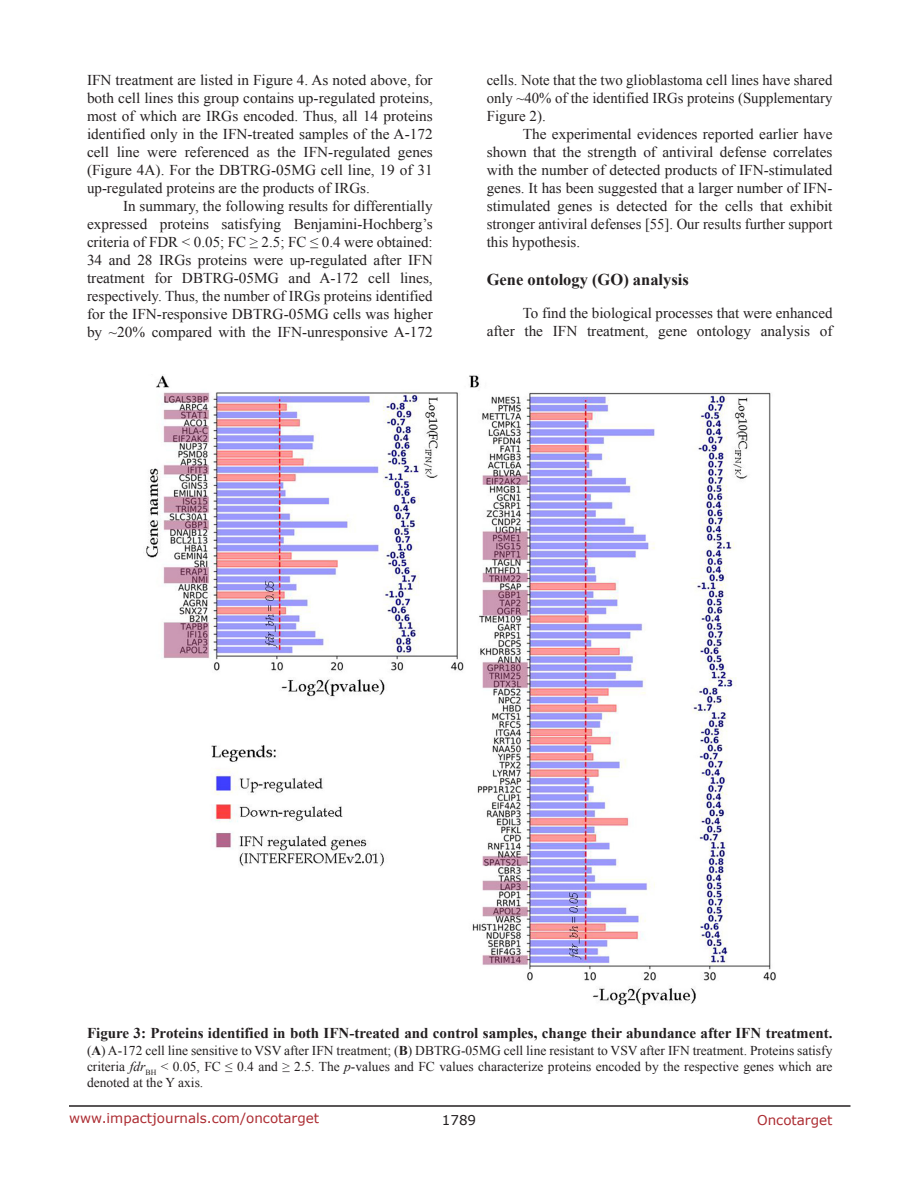
<style>
.page{position:relative;width:918px;height:1188px;background:#fff}
.page>*{position:absolute;margin:0;border:0;box-sizing:border-box;transform-origin:0 0}
.SubHeading_middle{font:700 16.5px "Times New Roman";color:#231f20}
.BodyText{font:15px/18px "Times New Roman";color:#231f20;text-align:justify}
.FigureText{font:700 15px "Times New Roman";color:#231f20}
.FigureText-2{font:13.5px/16.2px "Times New Roman";color:#231f20;text-align:justify}
.t1{font:13.5px "Verdana";color:#ac2b31}
.t2{font:13.5px "Verdana";color:#231f20}
.s1{font-weight:700}
.s2{font-style:italic}
</style>
<div class="page">
<hr style="left:69px;top:1105px;width:781px;height:2px;background:#231f20">
<img style="left:143px;top:375px;width:633px;height:631px">
<p class="BodyText" style="left:87px;top:71px;width:347px">IFN treatment are listed in Figure 4. As noted above, for both cell lines this group contains up-regulated proteins, most of which are IRGs encoded. Thus, all 14 proteins identified only in the IFN-treated samples of the A-172 cell line were referenced as the IFN-regulated genes (Figure 4A). For the DBTRG-05MG cell line, 19 of 31 up-regulated proteins are the products of IRGs.</p>
<p class="BodyText" style="left:87px;top:197px;width:347px;text-indent:36px">In summary, the following results for differentially expressed proteins satisfying Benjamini-Hochberg’s criteria of FDR &lt; 0.05; FC ≥ 2.5; FC ≤ 0.4 were obtained:<br>34 and 28 IRGs proteins were up-regulated after IFN treatment for DBTRG-05MG and A-172 cell lines, respectively. Thus, the number of IRGs proteins identified for the IFN-responsive DBTRG-05MG cells was higher by ~20% compared with the IFN-unresponsive A-172</p>
<p class="BodyText" style="left:487px;top:71px;width:347px">cells. Note that the two glioblastoma cell lines have shared only ~40% of the identified IRGs proteins (Supplementary Figure 2).</p>
<p class="BodyText" style="left:487px;top:125px;width:347px;text-indent:36px">The experimental evidences reported earlier have shown that the strength of antiviral defense correlates with the number of detected products of IFN-stimulated genes. It has been suggested that a larger number of IFN&shy;stimulated genes is detected for the cells that exhibit stronger antiviral defenses [55]. Our results further support this hypothesis.</p>
<p class="SubHeading_middle" style="left:487px;top:268px;width:204px">Gene ontology (GO) analysis</p>
<p class="BodyText" style="left:487px;top:304px;width:347px;text-align:right">To find the biological processes that were enhanced<br>after the IFN treatment, gene ontology analysis of</p>
<p class="FigureText" style="left:87px;top:1023px;width:747px">Figure 3: Proteins identified in both IFN-treated and control samples, change their abundance after IFN treatment.</p>
<p class="FigureText-2" style="left:87px;top:1042px;width:747px">(<span class="s1">A</span>) A-172 cell line sensitive to VSV after IFN treatment; (<span class="s1">B</span>) DBTRG-05MG cell line resistant to VSV after IFN treatment. Proteins satisfy criteria <span class="s2">fdr</span><sub>BH</sub> &lt; 0.05, FC ≤ 0.4 and ≥ 2.5. The <span class="s2">p</span>-values and FC values characterize proteins encoded by the respective genes which are denoted at the Y axis.</p>
<p class="t1" style="left:69px;top:1109px;width:252px">www.impactjournals.com/oncotarget</p>
<p class="t2" style="left:442px;top:1111px;width:36px">1789</p>
<p class="t1" style="left:757px;top:1111px;width:77px">Oncotarget</p>
</div>
